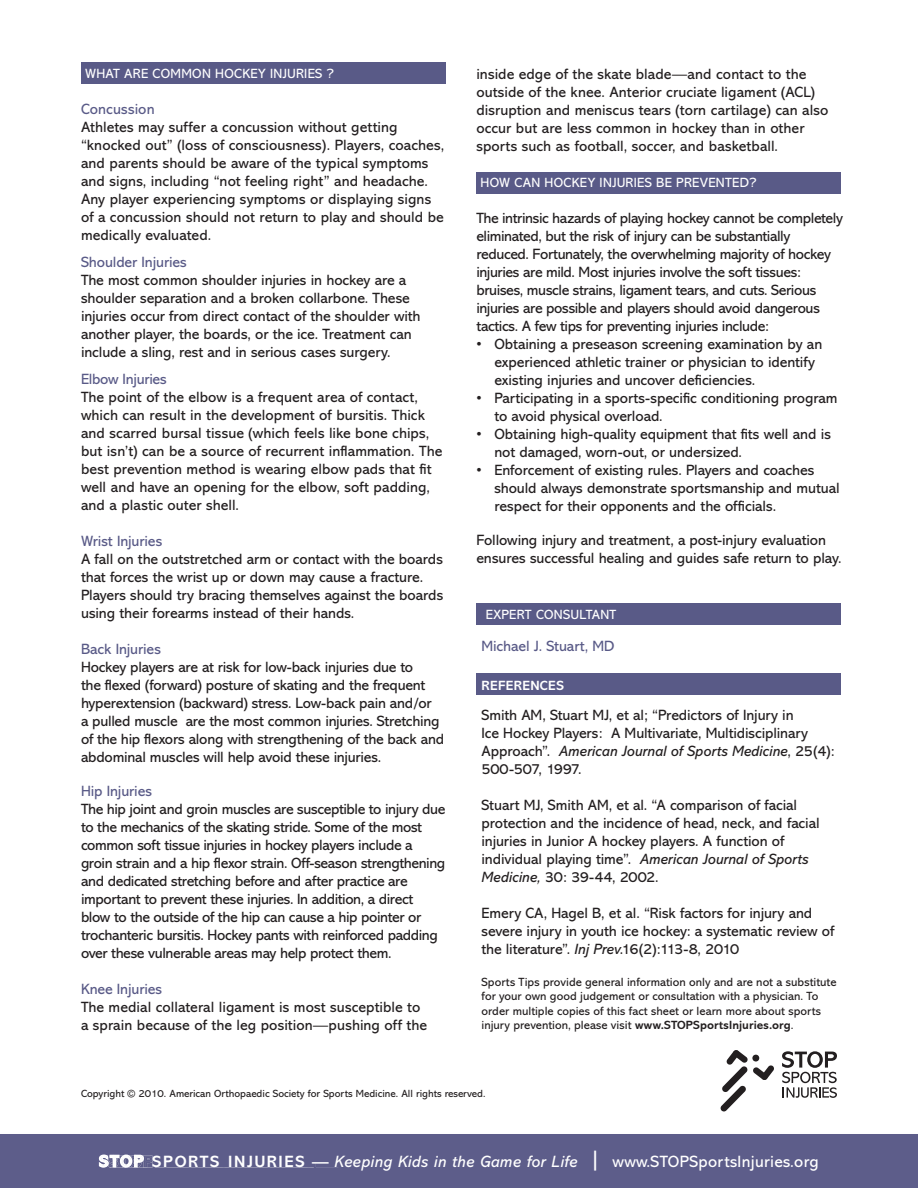
<style>
.page{position:relative;width:918px;height:1188px;background:#fff}
.page>*{position:absolute;margin:0;border:0;box-sizing:border-box;transform-origin:0 0}
.t1{font:italic 16.5px "Abadi";letter-spacing:.02em;color:#fff}
.t2{font:700 16.5px "Abadi";color:#fff}
.t3{font:15px/18px "Abadi";letter-spacing:-.005em;color:#231f20}
.t4{font:15px/18px "Abadi";letter-spacing:-.025em;color:#231f20}
.t5{font:15px "Abadi";letter-spacing:-.005em;color:#595a87}
.t6{font:13.5px "Abadi";letter-spacing:.025em;color:#fff}
.t7{font:700 13.5px "Abadi";letter-spacing:.025em;color:#fff}
.t8{font:12px/14.4px "Abadi";letter-spacing:.005em;color:#231f20}
.t9{font:10.5px "Abadi";color:#231f20}
.s1{font-style:italic}
.s2{font-weight:700}
.s3{font-weight:700;font-style:normal}
.s4{font-size:24px}
.s5{font-style:normal}
.s6{font-weight:700;font-style:normal;color:#5d5d8a}
</style>
<div class="page">
<div style="left:476px;top:172px;width:365px;height:22px;background:#595a87"></div>
<div style="left:81px;top:62px;width:365px;height:22px;background:#595a87"></div>
<div style="left:0;top:1134px;width:918px;height:54px;background:#5d5d8a"></div>
<div style="left:155px;top:1156px;width:159px;height:11px;background:#5d5d8a"></div>
<div style="left:316px;top:1162px;width:22px;height:5px;background:#5d5d8a"></div>
<div style="left:344px;top:1156px;width:254px;height:15px;background:#5d5d8a"></div>
<div style="left:603px;top:1156px;width:205px;height:15px;background:#5d5d8a"></div>
<svg style="left:98px;top:1154px;width:55px;height:14px"></svg>
<div style="left:476px;top:603px;width:365px;height:22px;background:#595a87"></div>
<div style="left:476px;top:674px;width:365px;height:21px;background:#595a87"></div>
<svg style="left:721px;top:1050px;width:53px;height:62px"></svg>
<svg style="left:782px;top:1051px;width:55px;height:47px"></svg>
<p class="t6" style="left:85px;top:66px;width:250px">WHAT ARE COMMON HOCKEY INJURIES ?</p>
<p class="t5" style="left:81px;top:100px;width:75px">Concussion</p>
<p class="t3" style="left:81px;top:118px;width:365px">Athletes may suffer a concussion without getting “knocked out” (loss of consciousness). Players, coaches, and parents should be aware of the typical symptoms and signs, including “not feeling right” and headache.<br>Any player experiencing symptoms or displaying signs of a concussion should not return to play and should be medically evaluated.</p>
<p class="t5" style="left:81px;top:253px;width:107px">Shoulder Injuries</p>
<p class="t3" style="left:81px;top:271px;width:341px">The most common shoulder injuries in hockey are a shoulder separation and a broken collarbone. These injuries occur from direct contact of the shoulder with another player, the boards, or the ice. Treatment can include a sling, rest and in serious cases surgery.</p>
<p class="t5" style="left:81px;top:370px;width:87px">Elbow Injuries</p>
<p class="t3" style="left:81px;top:388px;width:363px">The point of the elbow is a frequent area of contact, which can result in the development of bursitis. Thick and scarred bursal tissue (which feels like bone chips, but isn’t) can be a source of recurrent inflammation. The best prevention method is wearing elbow pads that fit well and have an opening for the elbow, soft padding, and a plastic outer shell.</p>
<p class="t5" style="left:81px;top:532px;width:83px">Wrist Injuries</p>
<p class="t3" style="left:81px;top:550px;width:364px">A fall on the outstretched arm or contact with the boards that forces the wrist up or down may cause a fracture.<br>Players should try bracing themselves against the boards using their forearms instead of their hands.</p>
<p class="t5" style="left:81px;top:640px;width:81px">Back Injuries</p>
<p class="t3" style="left:81px;top:658px;width:365px">Hockey players are at risk for low-back injuries due to<br>the flexed (forward) posture of skating and the frequent hyperextension (backward) stress. Low-back pain and/or<br>a pulled muscle are the most common injuries. Stretching of the hip flexors along with strengthening of the back and abdominal muscles will help avoid these injuries.</p>
<p class="t5" style="left:81px;top:783px;width:73px">Hip Injuries</p>
<p class="t4" style="left:81px;top:800px;width:366px">The hip joint and groin muscles are susceptible to injury due to the mechanics of the skating stride. Some of the most common soft tissue injuries in hockey players include a groin strain and a hip flexor strain. Off-season strengthening and dedicated stretching before and after practice are important to prevent these injuries. In addition, a direct blow to the outside of the hip can cause a hip pointer or trochanteric bursitis. Hockey pants with reinforced padding over these vulnerable areas may help protect them.</p>
<p class="t5" style="left:81px;top:981px;width:83px">Knee Injuries</p>
<p class="t3" style="left:81px;top:998px;width:348px">The medial collateral ligament is most susceptible to a sprain because of the leg position—pushing off the</p>
<p class="t3" style="left:476px;top:65px;width:354px">inside edge of the skate blade—and contact to the outside of the knee. Anterior cruciate ligament (ACL) disruption and meniscus tears (torn cartilage) can also occur but are less common in hockey than in other sports such as football, soccer, and basketball.</p>
<p class="t6" style="left:481px;top:175px;width:277px">HOW CAN HOCKEY INJURIES BE PREVENTED?</p>
<p class="t4" style="left:476px;top:209px;width:368px">The intrinsic hazards of playing hockey cannot be completely eliminated, but the risk of injury can be substantially reduced. Fortunately, the overwhelming majority of hockey injuries are mild. Most injuries involve the soft tissues: bruises, muscle strains, ligament tears, and cuts. Serious injuries are possible and players should avoid dangerous tactics. A few tips for preventing injuries include:</p>
<p class="t3" style="left:494px;top:335px;width:329px;text-indent:-18px">• Obtaining a preseason screening examination by an experienced athletic trainer or physician to identify existing injuries and uncover deficiencies.</p>
<p class="t3" style="left:494px;top:389px;width:345px;text-indent:-18px">• Participating in a sports-specific conditioning program to avoid physical overload.</p>
<p class="t3" style="left:494px;top:425px;width:338px;text-indent:-18px">• Obtaining high-quality equipment that fits well and is not damaged, worn-out, or undersized.</p>
<p class="t3" style="left:494px;top:461px;width:347px;text-indent:-18px">• Enforcement of existing rules. Players and coaches should always demonstrate sportsmanship and mutual respect for their opponents and the officials.</p>
<p class="t3" style="left:476px;top:531px;width:367px">Following injury and treatment, a post-injury evaluation ensures successful healing and guides safe return to play.</p>
<p class="t6" style="left:486px;top:607px;width:132px">EXPERT CONSULTANT</p>
<p class="t5" style="left:482px;top:637px;width:135px">Michael J. Stuart, MD</p>
<p class="t7" style="left:482px;top:677px;width:84px">REFERENCES</p>
<p class="t3" style="left:482px;top:706px;width:355px">Smith AM, Stuart MJ, et al; “Predictors of Injury in<br>Ice Hockey Players: A Multivariate, Multidisciplinary Approach”. <span class="s1">American Journal of Sports Medicine</span>, 25(4):<br>500-507, 1997.</p>
<p class="t3" style="left:482px;top:796px;width:340px">Stuart MJ, Smith AM, et al. “A comparison of facial protection and the incidence of head, neck, and facial injuries in Junior A hockey players. A function of individual playing time”. <span class="s1">American Journal of Sports Medicine,</span> 30: 39-44, 2002.</p>
<p class="t3" style="left:482px;top:904px;width:354px">Emery CA, Hagel B, et al. “Risk factors for injury and severe injury in youth ice hockey: a systematic review of the literature”. <span class="s1">Inj Prev</span>.16(2):113-8, 2010</p>
<p class="t8" style="left:482px;top:975px;width:356px">Sports Tips provide general information only and are not a substitute for your own good judgement or consultation with a physician. To order multiple copies of this fact sheet or learn more about sports injury prevention, please visit <span class="s2">www.STOPSportsInjuries.org</span>.</p>
<p class="t9" style="left:81px;top:1088px;width:406px">Copyright © 2010. American Orthopaedic Society for Sports Medicine. All rights reserved.</p>
<p class="t1" style="left:99px;top:1152px;width:721px"><span class="s3">STOP SPORTS INJURIES —</span> Keeping Kids in the Game for Life <span class="s4">|</span> <span class="s5">www.STOPSportsInjuries.org</span></p>
<p class="t2" style="left:109px;top:1152px;width:46px">STOP</p>
<p class="t1" style="left:162px;top:1153px;width:649px"><span class="s3">SPORTS INJURIES</span> <span class="s6">—</span> K eping Kids in the Game for Life <span class="s5">www.STOPSportsInjuries.org</span></p>
</div>
